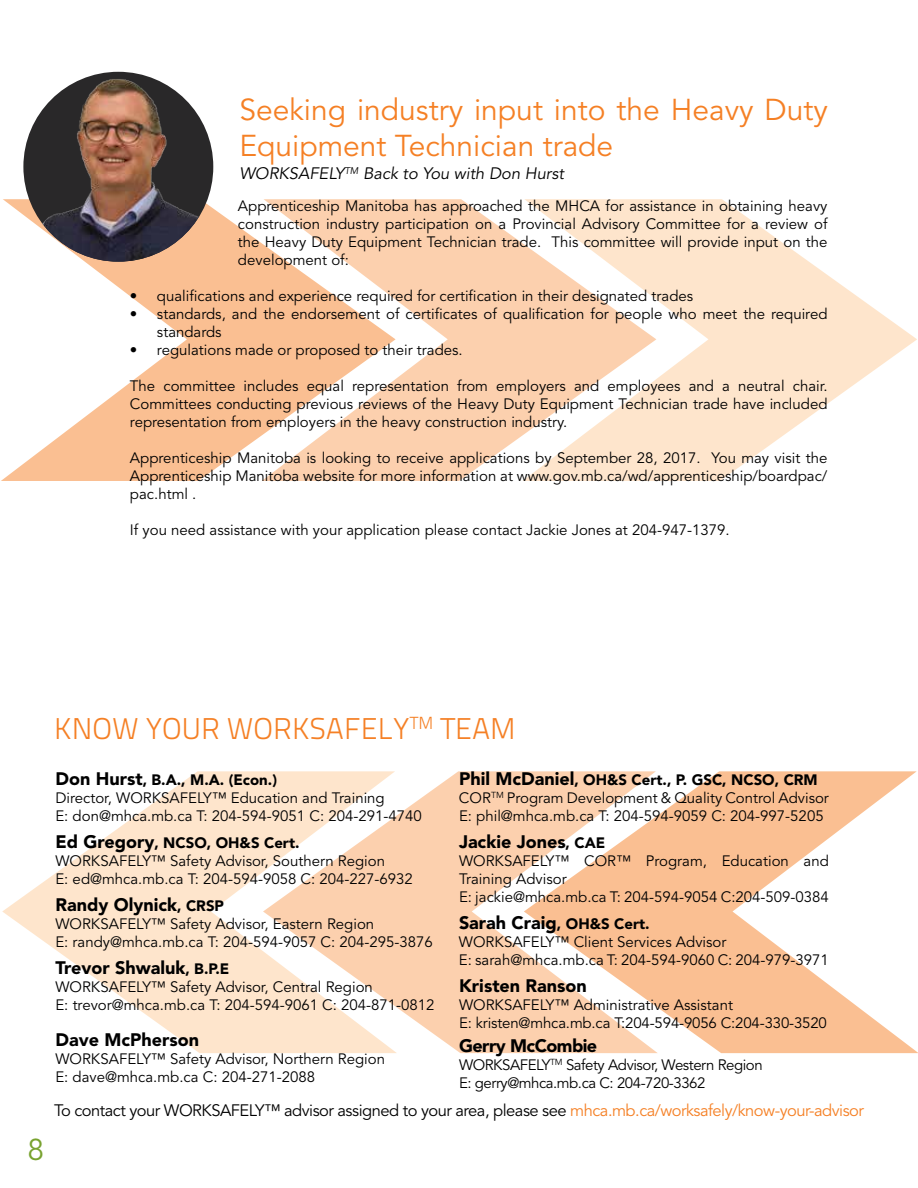
<style>
.page{position:relative;width:918px;height:1188px;background:#fff}
.page>*{position:absolute;margin:0;border:0;box-sizing:border-box;transform-origin:0 0}
.t1{font:30px/36px "Avenir LT Std";color:#f58025}
.t2{font:300 30px "Titillium Text 22 L";color:#f58025}
.t3{font:30px "Avenir LT Std";color:#78a22f}
.t4{font:900 18px "Avenir LT Std";color:#000}
.t5{font:900 18px "Avenir LT Std";letter-spacing:-.03em;color:#000}
.t6{font:16.5px "Avenir LT Std";letter-spacing:-.03em;color:#000}
.t7{font:italic 16.5px "Avenir LT Std";color:#000}
.t8{font:15px/18px "Avenir LT Std";color:#000}
.t9{font:15px/18px "Avenir LT Std";letter-spacing:-.03em;color:#000}
.s1{font-weight:900;font-size:18px}
.s2{font-weight:900}
.s3{font-size:15px}
.s4{color:#f58025}
</style>
<div class="page">
<svg style="left:1px;top:199px;width:261px;height:282px;fill:#fabf92"></svg>
<svg style="left:262px;top:199px;width:260px;height:282px;fill:#fcd0ae"></svg>
<svg style="left:522px;top:199px;width:395px;height:282px;fill:#fee5cc"></svg>
<svg style="left:658px;top:771px;width:260px;height:282px;fill:#fabf92"></svg>
<svg style="left:397px;top:771px;width:261px;height:282px;fill:#fcd0ae"></svg>
<svg style="left:2px;top:771px;width:395px;height:282px;fill:#fee5cc"></svg>
<img style="left:23px;top:72px;width:190px;height:190px;border-radius:95px">
<h1 class="t1" style="left:239px;top:92px;width:590px">Seeking industry input into the Heavy Duty<br>Equipment Technician trade</h1>
<p class="t8" style="left:238px;top:197px;width:591px;text-align:justify">Apprenticeship Manitoba has approached the MHCA for assistance in obtaining heavy construction industry participation on a Provincial Advisory Committee for a review of the Heavy Duty Equipment Technician trade. This committee will provide input on the development of:</p>
<p class="t8" style="left:130px;top:287px;width:565px">• qualifications and experience required for certification in their designated trades</p>
<p class="t8" style="left:157px;top:305px;width:672px;text-indent:-27px">• standards, and the endorsement of certificates of qualification for people who meet the required standards</p>
<p class="t8" style="left:130px;top:341px;width:334px">• regulations made or proposed to their trades.</p>
<p class="t8" style="left:130px;top:377px;width:699px;text-align:justify">The committee includes equal representation from employers and employees and a neutral chair.<br>Committees conducting previous reviews of the Heavy Duty Equipment Technician trade have included representation from employers in the heavy construction industry.</p>
<p class="t8" style="left:130px;top:449px;width:699px;text-align:justify">Apprenticeship Manitoba is looking to receive applications by September 28, 2017. You may visit the Apprenticeship Manitoba website for more information at www.gov.mb.ca/wd/apprenticeship/boardpac/ pac.html .</p>
<p class="t8" style="left:130px;top:521px;width:601px">If you need assistance with your application please contact Jackie Jones at 204-947-1379.</p>
<p class="t7" style="left:239px;top:164px;width:326px">WORKSAFELY<sup>TM</sup> Back to You with Don Hurst</p>
<h1 class="t3" style="left:28px;top:1133px;width:18px">8</h1>
<h1 class="t2" style="left:54px;top:706px;width:463px">KNOW YOUR WORKSAFELY<sup>TM</sup> TEAM</h1>
<p class="t8" style="left:55px;top:771px;width:368px"><span class="s1">Don Hurst</span><span class="s2">, B.A., M.A. (Econ.)<br></span>Director, WORKSAFELY™ Education and Training<br>E: don@mhca.mb.ca T: 204-594-9051 C: 204-291-4740</p>
<p class="t8" style="left:55px;top:834px;width:359px"><span class="s1">Ed Gregory</span><span class="s2">, NCSO, OH&amp;S Cert.<br></span>WORKSAFELY™ Safety Advisor, Southern Region<br>E: ed@mhca.mb.ca T: 204-594-9058 C: 204-227-6932</p>
<p class="t4" style="left:55px;top:894px;width:170px">Randy Olynick<span class="s3">, CRSP</span></p>
<p class="t8" style="left:55px;top:915px;width:379px">WORKSAFELY™ Safety Advisor, Eastern Region<br>E: randy@mhca.mb.ca T: 204-594-9057 C: 204-295-3876</p>
<p class="t4" style="left:55px;top:957px;width:175px">Trevor Shwaluk<span class="s3">, B.P.E</span></p>
<p class="t8" style="left:55px;top:978px;width:381px">WORKSAFELY™ Safety Advisor, Central Region<br>E: trevor@mhca.mb.ca T: 204-594-9061 C: 204-871-0812</p>
<p class="t4" style="left:55px;top:1029px;width:145px">Dave McPherson</p>
<p class="t8" style="left:55px;top:1050px;width:331px">WORKSAFELY™ Safety Advisor, Northern Region<br>E: dave@mhca.mb.ca C: 204-271-2088</p>
<p class="t8" style="left:459px;top:771px;width:371px"><span class="s1">Phil McDaniel</span><span class="s2">, OH&amp;S Cert., P. GSC, NCSO, CRM<br></span>COR<sup>TM</sup> Program Development &amp; Quality Control Advisor<br>E: phil@mhca.mb.ca T: 204-594-9059 C: 204-997-5205</p>
<p class="t4" style="left:459px;top:831px;width:148px">Jackie Jones<span class="s3">, CAE</span></p>
<p class="t8" style="left:459px;top:852px;width:371px">WORKSAFELY™ COR™ Program, Education and<br>Training Advisor<br>E: jackie@mhca.mb.ca T: 204-594-9054 C:204-509-0384</p>
<p class="t4" style="left:459px;top:912px;width:192px">Sarah Craig<span class="s3">, OH&amp;S Cert.</span></p>
<p class="t8" style="left:459px;top:933px;width:371px">WORKSAFELY™ Client Services Advisor<br>E: sarah@mhca.mb.ca T: 204-594-9060 C: 204-979-3971</p>
<p class="t4" style="left:459px;top:975px;width:129px">Kristen Ranson</p>
<p class="t8" style="left:459px;top:996px;width:369px">WORKSAFELY™ Administrative Assistant<br>E: kristen@mhca.mb.ca T:204-594-9056 C:204-330-3520</p>
<p class="t5" style="left:459px;top:1035px;width:140px">Gerry McCombie</p>
<p class="t9" style="left:459px;top:1056px;width:305px">WORKSAFELY<sup>TM</sup> Safety Advisor, Western Region<br>E: gerry@mhca.mb.ca C: 204-720-3362</p>
<p class="t6" style="left:54px;top:1101px;width:812px">To contact your WORKSAFELY™ advisor assigned to your area, please see <span class="s4">mhca.mb.ca/worksafely/know-your-advisor</span></p>
</div>
